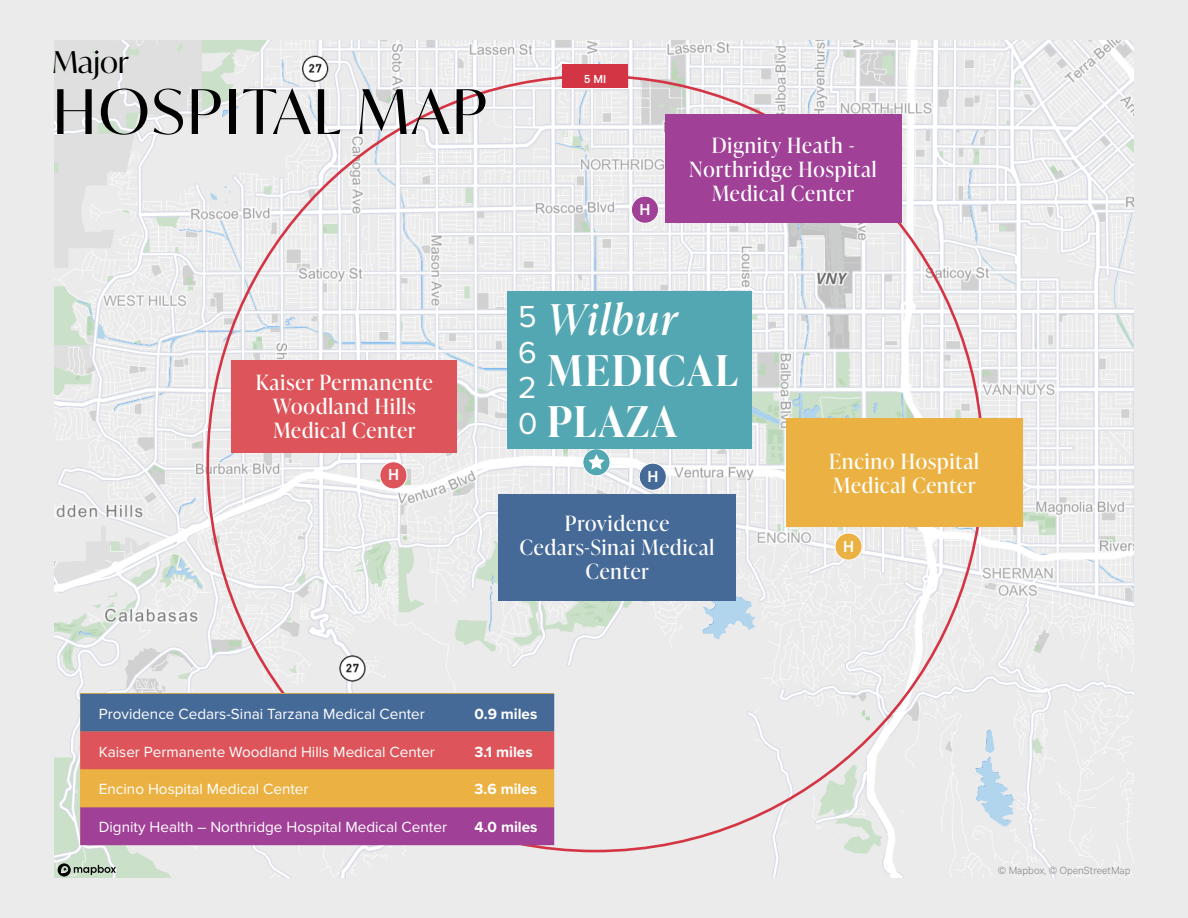
<style>
.page{position:relative;width:1188px;height:918px;background:#ebebeb}
.page>*{position:absolute;margin:0;border:0;box-sizing:border-box;transform-origin:0 0}
.t1{font:61.5px "Ivy Mode";letter-spacing:.04em;color:#000}
.t2{font:600 42.3px/50.8px "Ivy Presto Display";letter-spacing:.05em;color:#fff}
.t3{font:italic 42.3px "Ivy Presto Display";letter-spacing:.05em;color:#fff}
.t4{font:31.5px/35.5px "Proxima Nova";color:#fff;text-align:justify}
.t5{font:30px "Ivy Mode";color:#000}
.t6{font:21px/24px "Ivy Presto Display";letter-spacing:.05em;color:#fff;text-align:center}
.t7{font:600 16.35px "Myriad Pro";color:#fff}
.t8{font:15.3px "Proxima Nova";color:#fff}
.t9{font:700 15.3px "Proxima Nova";color:#fff}
.t10{font:500 13.05px "Calibre";color:#fff}
.t11{font:300 11.85px "Calibre";color:#808080}
</style>
<div class="page">
<img style="left:54px;top:40px;width:1080px;height:838px">
<div style="left:563px;top:64px;width:65px;height:24px;background:#d43545"></div>
<div style="left:583px;top:450px;width:26px;height:26px;background:#f5f9f9;border:2px solid #fff;border-radius:50%"></div>
<div style="left:640px;top:464px;width:26px;height:26px;background:#dbe3eb;border:1px solid #fff;border-radius:50%"></div>
<div style="left:381px;top:463px;width:26px;height:26px;background:#f9f4f3;border:1px solid #fff;border-radius:50%"></div>
<div style="left:836px;top:532px;width:26px;height:26px;background:#f8f7f4;border:1px solid #fff;border-radius:50%"></div>
<svg style="left:58px;top:863px;width:58px;height:14px"></svg>
<div style="left:380px;top:462px;width:27px;height:27px;background:#dd555a;border-radius:50%"></div>
<div style="left:380px;top:462px;width:27px;height:27px;border:1px solid #fff;border-radius:50%"></div>
<svg style="left:583px;top:449px;width:27px;height:27px"></svg>
<div style="left:583px;top:448px;width:27px;height:28px;border:1px solid #fff;border-radius:50%"></div>
<svg style="left:588px;top:454px;width:17px;height:17px"></svg>
<div style="left:639px;top:463px;width:27px;height:27px;background:#466a98;border-radius:50%"></div>
<div style="left:639px;top:463px;width:28px;height:28px;border:1px solid #fff;border-radius:50%"></div>
<div style="left:835px;top:533px;width:27px;height:27px;background:#ebb243;border-radius:50%"></div>
<div style="left:835px;top:533px;width:27px;height:27px;border:1px solid #fff;border-radius:50%"></div>
<div style="left:631px;top:196px;width:28px;height:27px;background:#a04097;border-radius:50%"></div>
<div style="left:631px;top:196px;width:28px;height:28px;border:1px solid #fff;border-radius:50%"></div>
<div style="left:508px;top:291px;width:244px;height:157px;background:#53a7b2"></div>
<div style="left:498px;top:494px;width:238px;height:107px;background:#466a98"></div>
<div style="left:232px;top:360px;width:225px;height:92px;background:#dd555a"></div>
<div style="left:665px;top:114px;width:236px;height:109px;background:#a04097"></div>
<div style="left:786px;top:418px;width:236px;height:109px;background:#ebb243"></div>
<svg style="left:80px;top:694px;width:474px;height:151px;background:#ab6c72"></svg>
<h3 class="t5" style="left:52px;top:41px;width:78px">Major</h3>
<h1 class="t1" style="left:53px;top:70px;width:436px">HOSPITAL MAP</h1>
<p class="t10" style="left:584px;top:71px;width:24px">5 MI</p>
<p class="t7" style="left:640px;top:199px;width:12px">H</p>
<h3 class="t6" style="left:689px;top:132px;width:189px">Dignity Heath -<br>Northridge Hospital<br>Medical Center</h3>
<h3 class="t6" style="left:256px;top:369px;width:178px">Kaiser Permanente<br>Woodland Hills<br>Medical Center</h3>
<h3 class="t4" style="left:518px;top:297px;width:21px">5<br>6<br>2<br>0</h3>
<h2 class="t3" style="left:547px;top:289px;width:131px">Wilbur</h2>
<h2 class="t2" style="left:547px;top:343px;width:193px">MEDICAL<br>PLAZA</h2>
<p class="t7" style="left:388px;top:464px;width:12px">H</p>
<p class="t7" style="left:647px;top:466px;width:12px">H</p>
<h3 class="t6" style="left:520px;top:511px;width:196px">Providence<br>Cedars-Sinai Medical<br>Center</h3>
<h3 class="t6" style="left:829px;top:448px;width:151px;text-align:left">Encino Hospital<br>Medical Center</h3>
<p class="t7" style="left:843px;top:536px;width:12px">H</p>
<p class="t8" style="left:99px;top:702px;width:328px">Providence Cedars-Sinai Tarzana Medical Center</p>
<p class="t9" style="left:475px;top:702px;width:64px">0.9 miles</p>
<p class="t8" style="left:99px;top:740px;width:338px">Kaiser Permanente Woodland Hills Medical Center</p>
<p class="t9" style="left:475px;top:740px;width:60px">3.1 miles</p>
<p class="t8" style="left:99px;top:778px;width:211px">Encino Hospital Medical Center</p>
<p class="t9" style="left:475px;top:778px;width:64px">3.6 miles</p>
<p class="t8" style="left:99px;top:816px;width:350px">Dignity Health – Northridge Hospital Medical Center</p>
<p class="t9" style="left:475px;top:816px;width:64px">4.0 miles</p>
<p class="t11" style="left:998px;top:864px;width:134px">© Mapbox, © OpenStreetMap</p>
</div>
